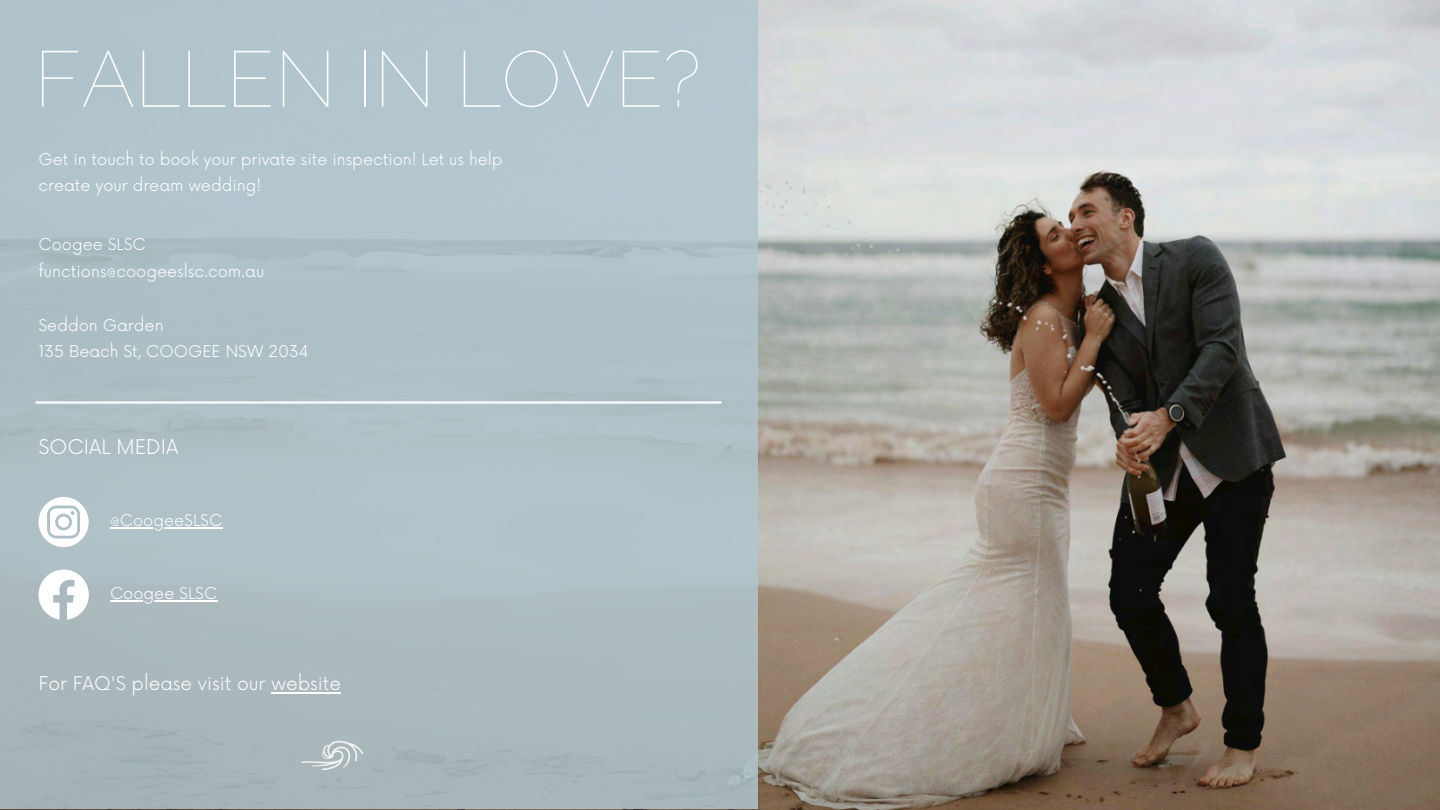
<style>
.page{position:relative;width:1440px;height:810px;background:#fff}
.page>*{position:absolute;margin:0;border:0;box-sizing:border-box;transform-origin:0 0}
.t1{font:100 78.9px "Raleway";color:#fff}
.t2{font:300 19.8px "Now";color:#fff}
.t3{font:300 18.4px "Now";color:#fff}
.t4{font:300 15.8px/26.7px "Now";color:#fff}
</style>
<div class="page">
<img style="left:0;top:0;width:1440px;height:810px">
<div style="left:0;top:0;width:758px;height:809px;background:linear-gradient(to right,#adbdc3,#b1c2c8)"></div>
<hr style="left:36px;top:401px;width:685px;height:3px;background:#fff">
<svg style="left:38px;top:497px;width:51px;height:50px"></svg>
<svg style="left:38px;top:570px;width:51px;height:50px"></svg>
<img style="left:298px;top:717px;width:69px;height:70px">
<hr style="left:110px;top:527px;width:112px;height:2px;background:#fff">
<hr style="left:110px;top:600px;width:107px;height:2px;background:#fff">
<hr style="left:271px;top:692px;width:70px;height:1px;background:#fff">
<h1 class="t1" style="left:34px;top:33px;width:668px">FALLEN IN LOVE?</h1>
<p class="t4" style="left:38px;top:147px;width:466px;line-height:26.2px">Get in touch to book your private site inspection! Let us help create your dream wedding!</p>
<p class="t4" style="left:38px;top:232px;width:227px">Coogee SLSC functions@coogeeslsc.com.au</p>
<p class="t4" style="left:38px;top:312px;width:272px">Seddon Garden<br>135 Beach St, COOGEE NSW 2034</p>
<p class="t2" style="left:38px;top:435px;width:141px">SOCIAL MEDIA</p>
<p class="t4" style="left:110px;top:508px;width:114px">@CoogeeSLSC</p>
<p class="t4" style="left:110px;top:580px;width:109px">Coogee SLSC</p>
<p class="t3" style="left:38px;top:673px;width:304px">For FAQ'S please visit our website</p>
</div>
